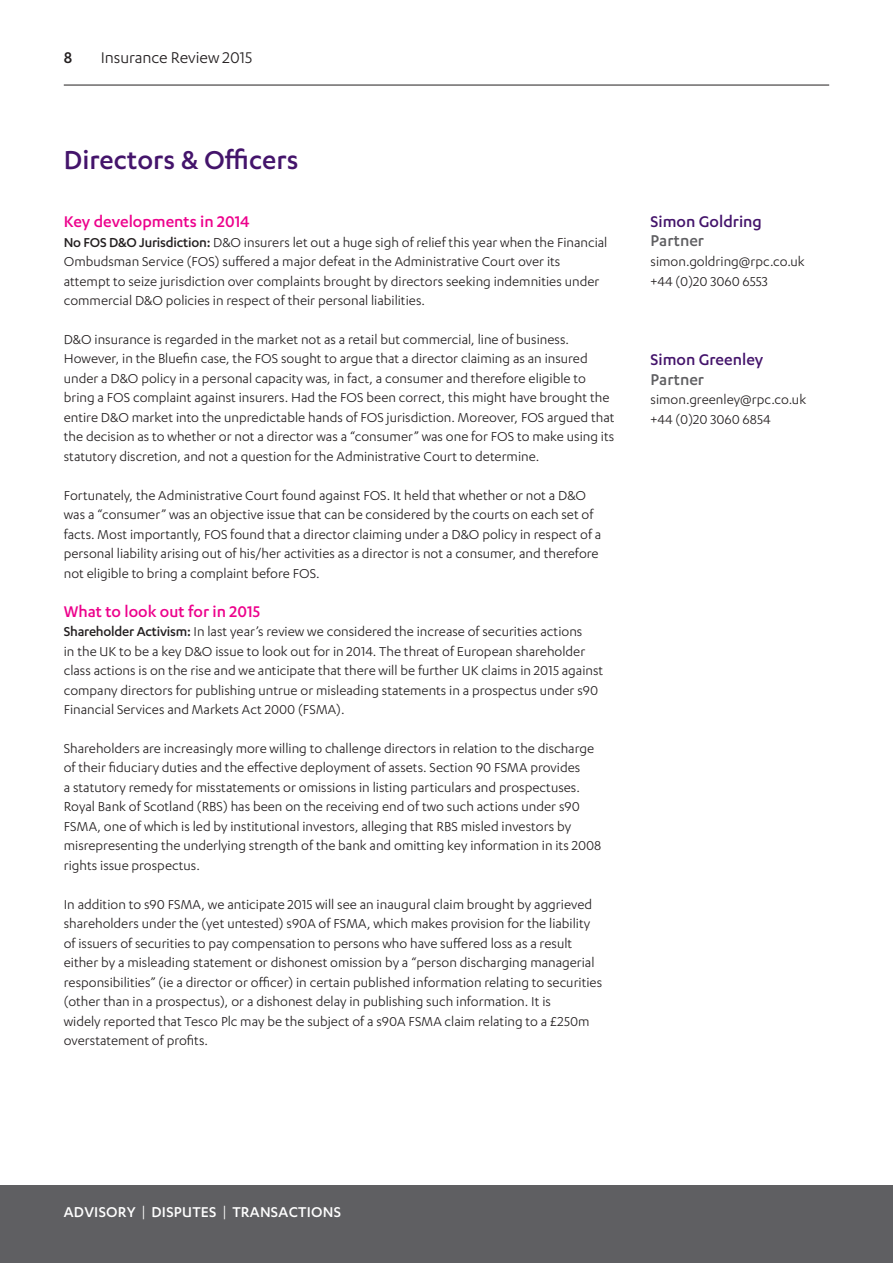
<style>
.page{position:relative;width:893px;height:1263px;background:#fff}
.page>*{position:absolute;margin:0;border:0;box-sizing:border-box;transform-origin:0 0}
.t1{font:500 30px "Karbon";color:#44146b}
.t2{font:500 18px "Karbon";color:#ed028c}
.t3{font:500 18px "Karbon";color:#44146b}
.t4{font:18px "Karbon";letter-spacing:-.005em;color:#231f20}
.t5{font:500 18px "Karbon";color:#5f5f62}
.t6{font:500 18px "Karbon";color:#231f20}
.t7{font:500 16.5px "Karbon";letter-spacing:.015em;color:#fff}
.t8{font:15px/19.5px "Karbon";color:#231f20}
.s1{font-weight:500}
.s2{font-weight:400}
</style>
<div class="page">
<div style="left:0;top:1185px;width:893px;height:78px;background:#5f5f62"></div>
<hr style="left:64px;top:85px;width:765px;height:1px;background:#231f20">
<p class="t6" style="left:64px;top:48px;width:10px">8</p>
<p class="t4" style="left:101px;top:48px;width:153px">Insurance Review 2015</p>
<h1 class="t1" style="left:64px;top:143px;width:236px">Directors &amp; Officers</h1>
<p class="t2" style="left:64px;top:211px;width:187px">Key developments in 2014</p>
<p class="t8" style="left:64px;top:232px;width:545px"><span class="s1">No FOS D&amp;O Jurisdiction:</span> D&amp;O insurers let out a huge sigh of relief this year when the Financial Ombudsman Service (FOS) suffered a major defeat in the Administrative Court over its attempt to seize jurisdiction over complaints brought by directors seeking indemnities under commercial D&amp;O policies in respect of their personal liabilities.</p>
<p class="t8" style="left:64px;top:329px;width:552px">D&amp;O insurance is regarded in the market not as a retail but commercial, line of business.<br>However, in the Bluefin case, the FOS sought to argue that a director claiming as an insured under a D&amp;O policy in a personal capacity was, in fact, a consumer and therefore eligible to bring a FOS complaint against insurers. Had the FOS been correct, this might have brought the entire D&amp;O market into the unpredictable hands of FOS jurisdiction. Moreover, FOS argued that the decision as to whether or not a director was a “consumer” was one for FOS to make using its statutory discretion, and not a question for the Administrative Court to determine.</p>
<p class="t8" style="left:64px;top:485px;width:539px">Fortunately, the Administrative Court found against FOS. It held that whether or not a D&amp;O was a “consumer” was an objective issue that can be considered by the courts on each set of facts. Most importantly, FOS found that a director claiming under a D&amp;O policy in respect of a personal liability arising out of his/her activities as a director is not a consumer, and therefore not eligible to bring a complaint before FOS.</p>
<p class="t2" style="left:64px;top:601px;width:198px">What to look out for in 2015</p>
<p class="t8" style="left:64px;top:621px;width:541px"><span class="s1">Shareholder Activism:</span> In last year’s review we considered the increase of securities actions<br>in the UK to be a key D&amp;O issue to look out for in 2014. The threat of European shareholder class actions is on the rise and we anticipate that there will be further UK claims in 2015 against company directors for publishing untrue or misleading statements in a prospectus under s90<br>Financial Services and Markets Act 2000 (FSMA).</p>
<p class="t8" style="left:64px;top:738px;width:539px">Shareholders are increasingly more willing to challenge directors in relation to the discharge of their fiduciary duties and the effective deployment of assets. Section 90 FSMA provides<br>a statutory remedy for misstatements or omissions in listing particulars and prospectuses.<br>Royal Bank of Scotland (RBS) has been on the receiving end of two such actions under s90<br>FSMA, one of which is led by institutional investors, alleging that RBS misled investors by misrepresenting the underlying strength of the bank and omitting key information in its 2008 rights issue prospectus.</p>
<p class="t8" style="left:64px;top:894px;width:540px">In addition to s90 FSMA, we anticipate 2015 will see an inaugural claim brought by aggrieved shareholders under the (yet untested) s90A of FSMA, which makes provision for the liability of issuers of securities to pay compensation to persons who have suffered loss as a result either by a misleading statement or dishonest omission by a “person discharging managerial responsibilities” (ie a director or officer) in certain published information relating to securities (other than in a prospectus), or a dishonest delay in publishing such information. It is<br>widely reported that Tesco Plc may be the subject of a s90A FSMA claim relating to a £250m overstatement of profits.</p>
<p class="t3" style="left:651px;top:211px;width:113px">Simon Goldring</p>
<p class="t5" style="left:651px;top:231px;width:55px">Partner</p>
<p class="t8" style="left:651px;top:251px;width:156px">simon.goldring@rpc.co.uk +44 (0)20 3060 6553</p>
<p class="t3" style="left:651px;top:350px;width:114px">Simon Greenley</p>
<p class="t5" style="left:651px;top:369px;width:55px">Partner</p>
<p class="t8" style="left:651px;top:389px;width:157px">simon.greenley@rpc.co.uk +44 (0)20 3060 6854</p>
<p class="t7" style="left:64px;top:1203px;width:279px">ADVISORY <span class="s2">|</span> DISPUTES <span class="s2">|</span> TRANSACTIONS</p>
</div>
